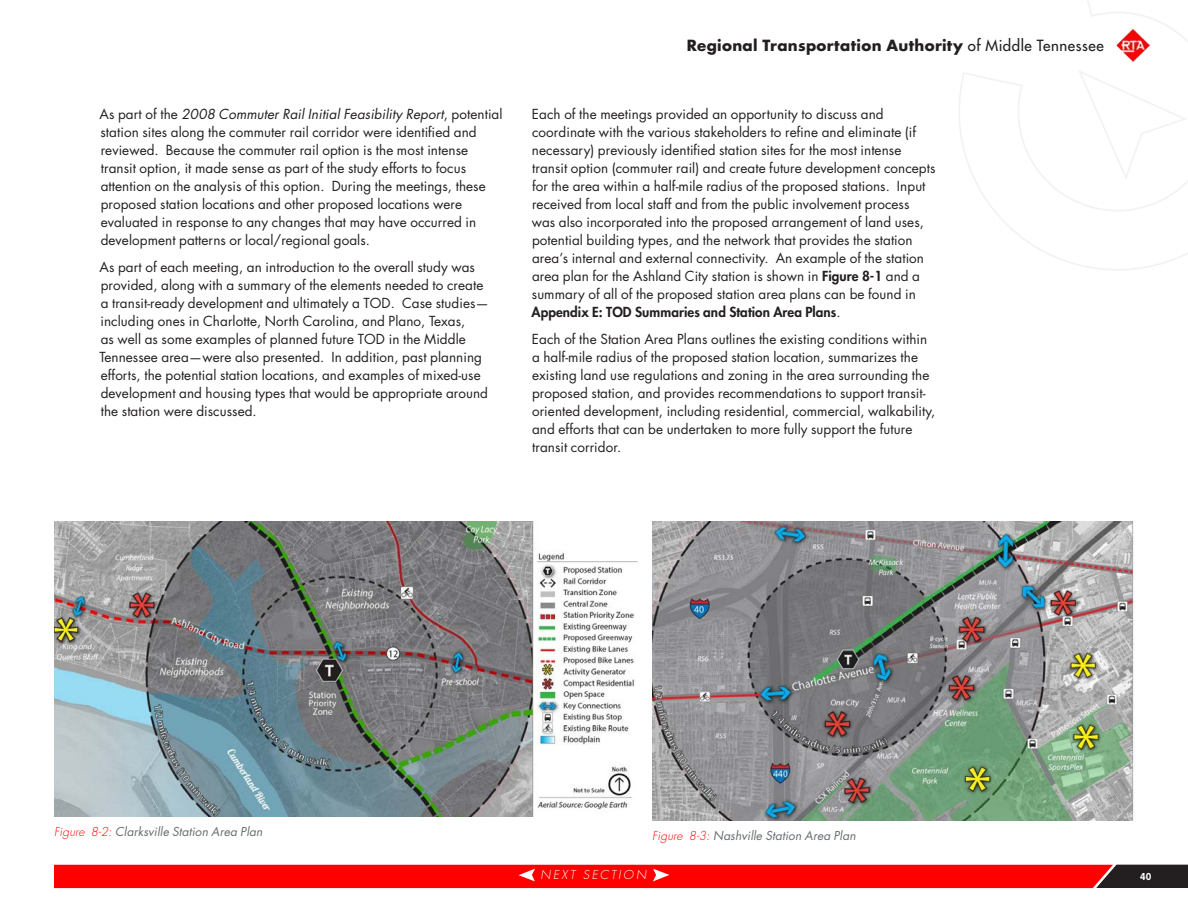
<style>
.page{position:relative;width:1188px;height:918px;background:#fff}
.page>*{position:absolute;margin:0;border:0;box-sizing:border-box;transform-origin:0 0}
.t1{font:700 15px "Futura Std";letter-spacing:.025em;color:#231f20}
.body{font:13.5px/18px "Futura Std";letter-spacing:.005em;color:#231f20}
.Figure_text{font:italic 12px "Futura Std";letter-spacing:.005em;color:#666d6f}
.sidebar_bbody{font:italic 300 12px "Futura Std";letter-spacing:.19em;color:#fff}
.t2{font:700 10.5px "Proxima Nova Cond";color:#fff}
.s1{font-style:italic}
.s2{font-weight:500}
.s3{font-weight:800}
.s4{font-weight:300;color:#f00}
</style>
<div class="page">
<svg style="left:959px;top:0;width:229px;height:270px"></svg>
<svg style="left:1077px;top:69px;width:111px;height:113px"></svg>
<img style="left:1116px;top:28px;width:34px;height:34px">
<img style="left:54px;top:521px;width:584px;height:296px">
<img style="left:652px;top:521px;width:482px;height:299px">
<svg style="left:54px;top:865px;width:1134px;height:23px;background:#ef0404"></svg>
<p class="body" style="left:100px;top:105px;width:404px">As part of the <span class="s1">2008 Commuter Rail Initial Feasibility Report</span>, potential station sites along the commuter rail corridor were identified and reviewed. Because the commuter rail option is the most intense transit option, it made sense as part of the study efforts to focus attention on the analysis of this option. During the meetings, these proposed station locations and other proposed locations were evaluated in response to any changes that may have occurred in development patterns or local/regional goals.</p>
<p class="body" style="left:99px;top:258px;width:391px">As part of each meeting, an introduction to the overall study was provided, along with a summary of the elements needed to create a transit-ready development and ultimately a TOD. Case studies— including ones in Charlotte, North Carolina, and Plano, Texas,<br>as well as some examples of planned future TOD in the Middle Tennessee area—were also presented. In addition, past planning efforts, the potential station locations, and examples of mixed-use development and housing types that would be appropriate around the station were discussed.</p>
<p class="t1" style="left:687px;top:35px;width:419px">Regional Transportation Authority <span class="s2">of Middle Tennessee</span></p>
<p class="body" style="left:532px;top:105px;width:405px">Each of the meetings provided an opportunity to discuss and coordinate with the various stakeholders to refine and eliminate (if necessary) previously identified station sites for the most intense transit option (commuter rail) and create future development concepts for the area within a half-mile radius of the proposed stations. Input received from local staff and from the public involvement process was also incorporated into the proposed arrangement of land uses, potential building types, and the network that provides the station area’s internal and external connectivity. An example of the station area plan for the Ashland City station is shown in <span class="s3">Figure 8-1</span> and a summary of all of the proposed station area plans can be found in <span class="s3">Appendix E: TOD Summaries and Station Area Plans</span>.</p>
<p class="body" style="left:532px;top:330px;width:405px">Each of the Station Area Plans outlines the existing conditions within a half-mile radius of the proposed station location, summarizes the existing land use regulations and zoning in the area surrounding the proposed station, and provides recommendations to support transit&shy;oriented development, including residential, commercial, walkability, and efforts that can be undertaken to more fully support the future transit corridor.</p>
<p class="Figure_text" style="left:54px;top:824px;width:210px"><span class="s4">Figure 8-2:</span> Clarksville Station Area Plan</p>
<p class="Figure_text" style="left:652px;top:828px;width:205px"><span class="s4">Figure 8-3:</span> Nashville Station Area Plan</p>
<p class="sidebar_bbody" style="left:541px;top:868px;width:107px">NEXT SECTION</p>
<p class="t2" style="left:1140px;top:870px;width:13px">40</p>
</div>
